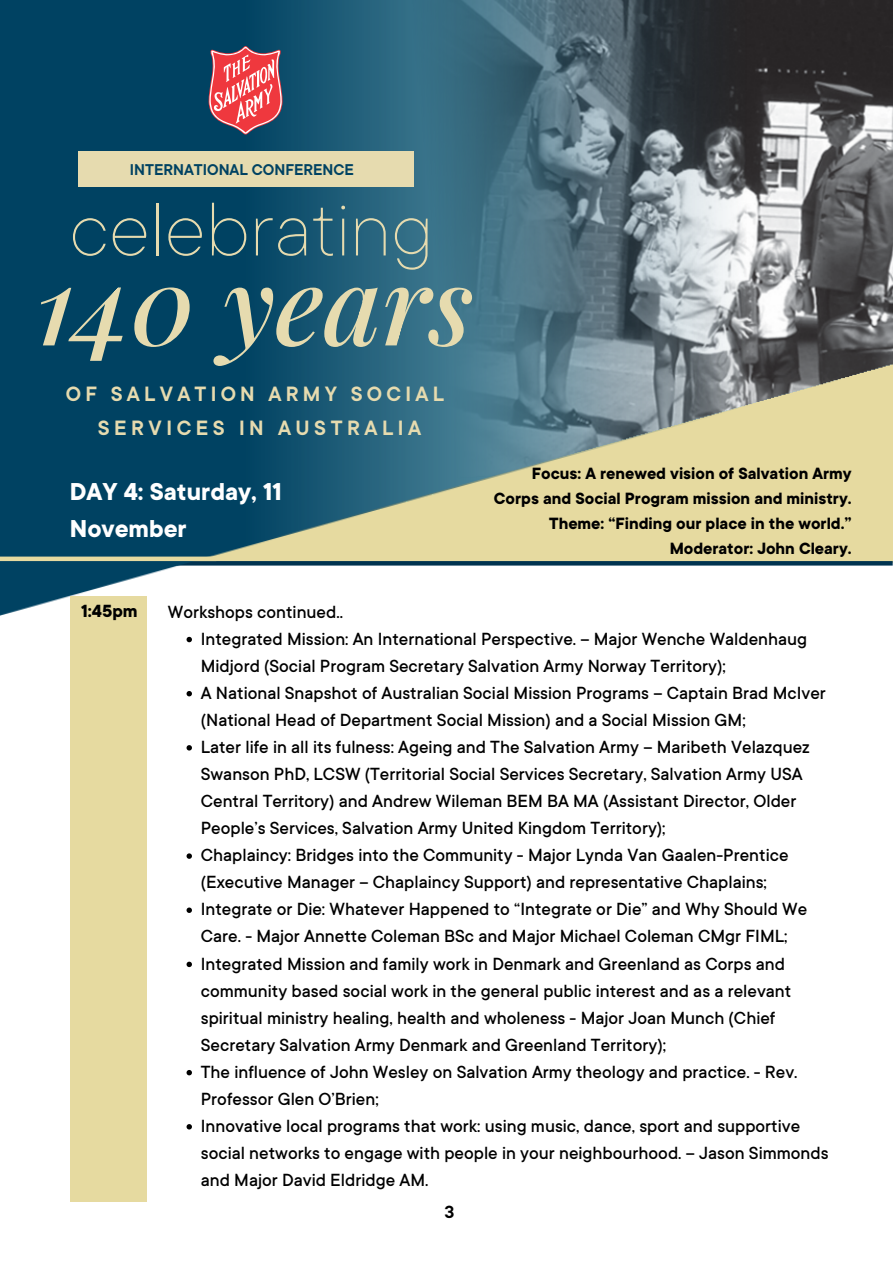
<style>
.page{position:relative;width:893px;height:1264px;background:#fff}
.page>*{position:absolute;margin:0;border:0;box-sizing:border-box;transform-origin:0 0}
.t1{font:italic 500 109.2px "Playfair Display";color:#e6dbaf}
.t2{font:100 83.7px "TT Commons";color:#e6dbaf}
.t3{font:700 26.85px/37px "TT Commons";color:#fff}
.t4{font:600 22.8px "TT Commons";letter-spacing:.185em;color:#e6dbaf}
.t5{font:600 19.5px "TT Commons";color:#000}
.t6{font:500 19.35px/27px "TT Commons";color:#000}
.t7{font:700 19.35px "TT Commons";color:#000}
.t8{font:700 18px/24.8px "TT Commons";color:#000;text-align:right}
.t9{font:600 17.25px "TT Commons";color:#004262}
</style>
<div class="page">
<div style="left:746px;top:478px;width:146px;height:88px;background:#e6daa0"></div>
<img style="left:746px;top:0;width:146px;height:478px">
<svg style="left:746px;top:561px;width:146px;height:4px"></svg>
<img style="left:0;top:0;width:746px;height:615px">
<div style="left:70px;top:596px;width:76px;height:605px;background:#e6daa0"></div>
<div style="left:0;top:556px;width:216px;height:5px;background:#e6daa0"></div>
<svg style="left:186px;top:637px;width:6px;height:5px"></svg>
<svg style="left:186px;top:691px;width:6px;height:5px"></svg>
<svg style="left:186px;top:745px;width:6px;height:5px"></svg>
<svg style="left:186px;top:853px;width:6px;height:5px"></svg>
<svg style="left:186px;top:907px;width:6px;height:6px"></svg>
<svg style="left:186px;top:961px;width:6px;height:6px"></svg>
<svg style="left:186px;top:1070px;width:6px;height:5px"></svg>
<svg style="left:186px;top:1124px;width:6px;height:5px"></svg>
<div style="left:78px;top:151px;width:336px;height:35px;background:#e6dbaf"></div>
<svg style="left:208px;top:46px;width:74px;height:88px"></svg>
<p class="t9" style="left:130px;top:160px;width:226px">INTERNATIONAL CONFERENCE</p>
<p class="t2" style="left:69px;top:181px;width:365px">celebrating</p>
<p class="t1" style="left:36px;top:227px;width:439px">140 years</p>
<p class="t4" style="left:66px;top:381px;width:379px">OF SALVATION ARMY SOCIAL</p>
<p class="t4" style="left:98px;top:415px;width:325px">SERVICES IN AUSTRALIA</p>
<p class="t3" style="left:70px;top:473px;width:213px">DAY 4: Saturday, 11<br>November</p>
<p class="t7" style="left:81px;top:599px;width:58px">1:45pm</p>
<p class="t6" style="left:168px;top:598px;width:177px">Workshops continued..</p>
<p class="t8" style="left:494px;top:462px;width:359px">Focus: A renewed vision of Salvation Army<br>Corps and Social Program mission and ministry.</p>
<p class="t8" style="left:549px;top:511px;width:304px">Theme: “Finding our place in the world.”<br>Moderator: John Cleary.</p>
<p class="t6" style="left:201px;top:625px;width:607px">Integrated Mission: An International Perspective. – Major Wenche Waldenhaug<br>Midjord (Social Program Secretary Salvation Army Norway Territory);</p>
<p class="t6" style="left:201px;top:679px;width:626px">A National Snapshot of Australian Social Mission Programs – Captain Brad McIver (National Head of Department Social Mission) and a Social Mission GM;</p>
<p class="t6" style="left:201px;top:734px;width:610px">Later life in all its fulness: Ageing and The Salvation Army – Maribeth Velazquez Swanson PhD, LCSW (Territorial Social Services Secretary, Salvation Army USA Central Territory) and Andrew Wileman BEM BA MA (Assistant Director, Older People’s Services, Salvation Army United Kingdom Territory);</p>
<p class="t6" style="left:201px;top:842px;width:589px">Chaplaincy: Bridges into the Community - Major Lynda Van Gaalen-Prentice (Executive Manager – Chaplaincy Support) and representative Chaplains;</p>
<p class="t6" style="left:201px;top:896px;width:608px">Integrate or Die: Whatever Happened to “Integrate or Die” and Why Should We<br>Care. - Major Annette Coleman BSc and Major Michael Coleman CMgr FIML;</p>
<p class="t6" style="left:201px;top:950px;width:592px">Integrated Mission and family work in Denmark and Greenland as Corps and community based social work in the general public interest and as a relevant spiritual ministry healing, health and wholeness - Major Joan Munch (Chief Secretary Salvation Army Denmark and Greenland Territory);</p>
<p class="t6" style="left:201px;top:1058px;width:598px">The influence of John Wesley on Salvation Army theology and practice. - Rev.<br>Professor Glen O’Brien;</p>
<p class="t6" style="left:201px;top:1112px;width:629px">Innovative local programs that work: using music, dance, sport and supportive social networks to engage with people in your neighbourhood. – Jason Simmonds and Major David Eldridge AM.</p>
<p class="t5" style="left:444px;top:1200px;width:11px">3</p>
</div>
